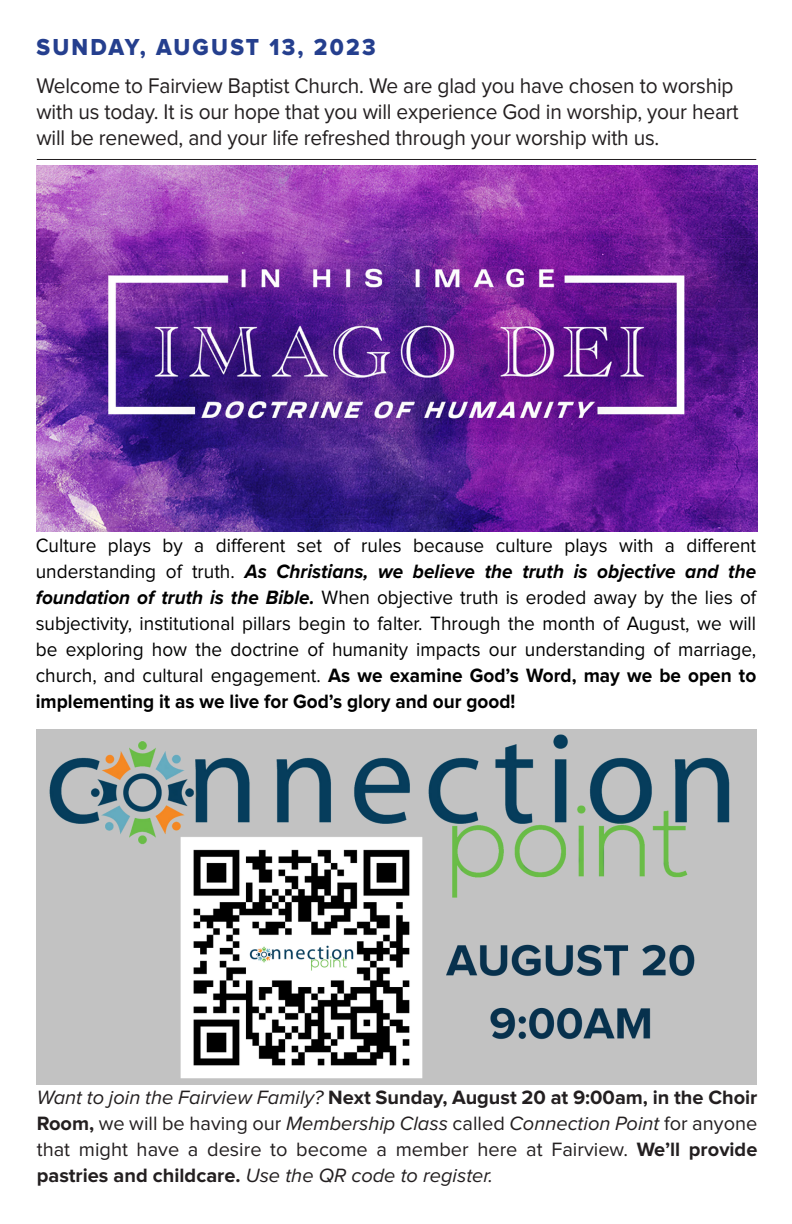
<style>
.page{position:relative;width:792px;height:1224px;background:#fff}
.page>*{position:absolute;margin:0;border:0;box-sizing:border-box;transform-origin:0 0}
.t1{font:24px "Proxima Nova Extrabld";letter-spacing:.1em;color:#253f8e;scale:.94 1}
.t2{font:22px/26px "Proxima Nova";letter-spacing:-.01em;color:#231f20;scale:.95 1}
.t3{font:20px/26px "Proxima Nova";color:#000;text-align:justify;scale:.95 1}
.t4{font:20px/26px "Proxima Nova";color:#231f20;text-align:justify}
.s1{font-weight:700;font-style:italic}
.s2{font-weight:700}
.s3{font-style:italic}
</style>
<div class="page">
<hr style="left:37px;top:159px;width:719px;height:1px;background:#231f20">
<img style="left:37px;top:166px;width:720px;height:365px">
<img style="left:37px;top:729px;width:720px;height:356px">
<p class="t1" style="left:37px;top:33px;width:362px">SUNDAY, AUGUST 13, 2023</p>
<p class="t2" style="left:37px;top:73px;width:741px">Welcome to Fairview Baptist Church. We are glad you have chosen to worship with us today. It is our hope that you will experience God in worship, your heart will be renewed, and your life refreshed through your worship with us.</p>
<p class="t3" style="left:36px;top:532px;width:760px">Culture plays by a different set of rules because culture plays with a different understanding of truth. <span class="s1">As Christians, we believe the truth is objective and the foundation of truth is the Bible.</span> When objective truth is eroded away by the lies of subjectivity, institutional pillars begin to falter. Through the month of August, we will be exploring how the doctrine of humanity impacts our understanding of marriage, church, and cultural engagement. <span class="s2">As we examine God’s Word, may we be open to implementing it as we live for God’s glory and our good!</span></p>
<p class="t4" style="left:37px;top:1085px;width:722px"><span class="s3">Want to join the Fairview Family?</span> <span class="s2">Next Sunday, August 20 at 9:00am, in the Choir Room,</span> we will be having our <span class="s3">Membership Class</span> called <span class="s3">Connection Point</span> for anyone that might have a desire to become a member here at Fairview. <span class="s2">We’ll provide pastries and childcare.</span> <span class="s3">Use the QR code to register.</span></p>
</div>
